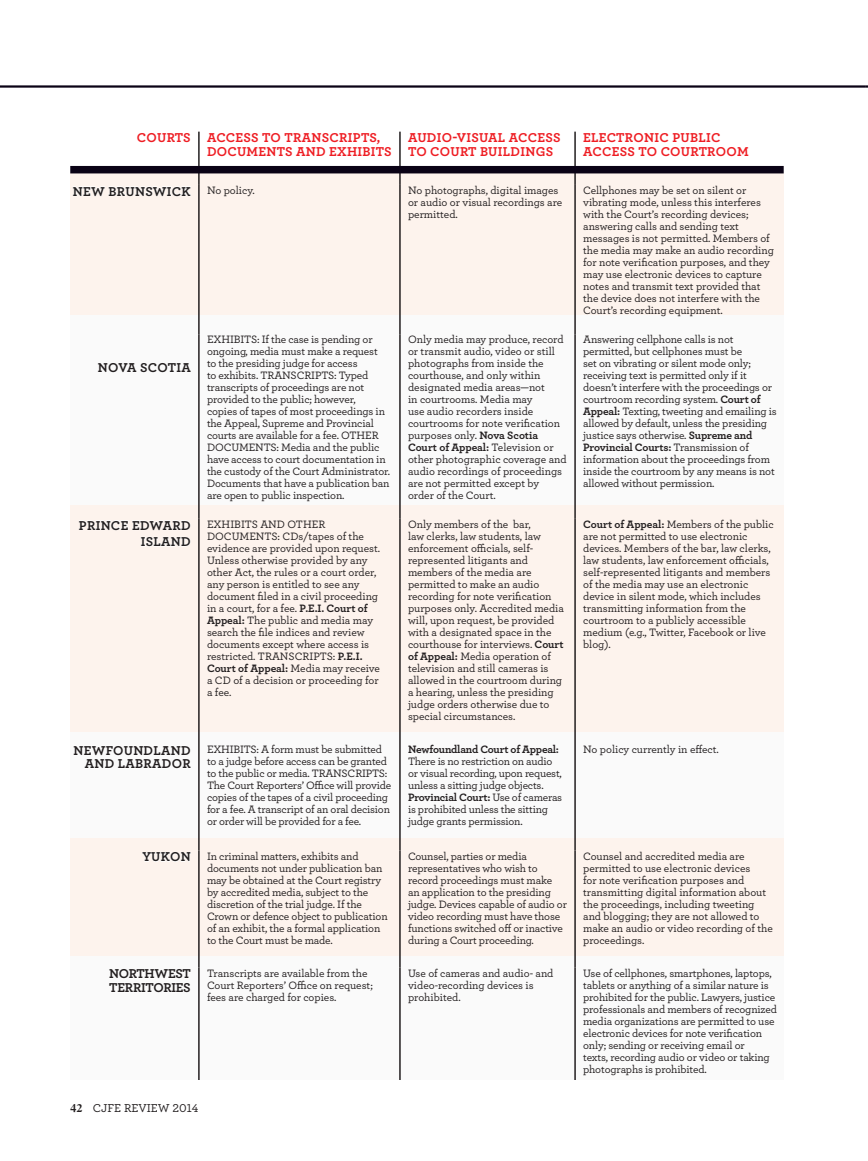
<style>
.page{position:relative;width:868px;height:1161px;background:#fff}
.page>*{position:absolute;margin:0;border:0;box-sizing:border-box;transform-origin:0 0}
.CJFE_Byline_Archer{font:700 13.5px/13.5px "Archer";letter-spacing:.02em;color:#ee1d23}
.CJFE_Byline_Archer-2{font:700 13.5px/16.5px "Archer";letter-spacing:.02em;color:#231f20;text-align:right}
.CJFE_Byline_Archer-3{font:700 13.5px/13.5px "Archer";letter-spacing:-.02em;color:#231f20}
.t1{font:500 12px "Archer";color:#231f20}
.CJFE_Body{font:500 11.25px/12px "Archer";letter-spacing:-.01em;color:#231f20}
.s1{font-weight:700}
.s2{font-family:"Plantin";font-weight:700}
</style>
<div class="page">
<div style="left:70px;top:173px;width:713px;height:142px;background:#fdf3ed"></div>
<div style="left:70px;top:315px;width:713px;height:190px;background:#fafafa"></div>
<div style="left:70px;top:505px;width:713px;height:227px;background:#fdf3ed"></div>
<div style="left:70px;top:732px;width:713px;height:106px;background:#fafafa"></div>
<div style="left:70px;top:838px;width:713px;height:118px;background:#fdf3ed"></div>
<div style="left:70px;top:956px;width:713px;height:124px;background:#fafafa"></div>
<hr style="left:0;top:85px;width:865px;height:3px;background:#0a0215">
<hr style="left:198px;top:132px;width:1px;height:53px;background:#231f20">
<hr style="left:399px;top:132px;width:1px;height:53px;background:#231f20">
<hr style="left:574px;top:132px;width:1px;height:53px;background:#231f20">
<hr style="left:198px;top:185px;width:1px;height:149px;background:#231f20">
<hr style="left:399px;top:185px;width:1px;height:149px;background:#231f20">
<hr style="left:574px;top:185px;width:1px;height:149px;background:#231f20">
<hr style="left:198px;top:334px;width:1px;height:185px;background:#231f20">
<hr style="left:399px;top:334px;width:1px;height:185px;background:#231f20">
<hr style="left:574px;top:334px;width:1px;height:185px;background:#231f20">
<hr style="left:198px;top:519px;width:1px;height:225px;background:#231f20">
<hr style="left:399px;top:519px;width:1px;height:225px;background:#231f20">
<hr style="left:574px;top:519px;width:1px;height:225px;background:#231f20">
<hr style="left:198px;top:744px;width:1px;height:106px;background:#231f20">
<hr style="left:399px;top:744px;width:1px;height:106px;background:#231f20">
<hr style="left:574px;top:744px;width:1px;height:106px;background:#231f20">
<hr style="left:198px;top:850px;width:1px;height:118px;background:#231f20">
<hr style="left:399px;top:850px;width:1px;height:118px;background:#231f20">
<hr style="left:574px;top:850px;width:1px;height:118px;background:#231f20">
<hr style="left:198px;top:968px;width:1px;height:112px;background:#231f20">
<hr style="left:399px;top:968px;width:1px;height:112px;background:#231f20">
<hr style="left:574px;top:968px;width:1px;height:112px;background:#231f20">
<svg style="left:73px;top:186px;width:118px;height:10px"></svg>
<svg style="left:79px;top:520px;width:112px;height:27px"></svg>
<svg style="left:142px;top:852px;width:49px;height:10px"></svg>
<div style="left:70px;top:166px;width:713px;height:7px;background:#0a0215"></div>
<p class="CJFE_Byline_Archer" style="left:137px;top:130px;width:55px">COURTS</p>
<p class="CJFE_Byline_Archer" style="left:207px;top:130px;width:186px">ACCESS TO TRANSCRIPTS,<br>DOCUMENTS AND EXHIBITS</p>
<p class="CJFE_Byline_Archer" style="left:408px;top:130px;width:154px">AUDIO-VISUAL ACCESS<br>TO COURT BUILDINGS</p>
<p class="CJFE_Byline_Archer" style="left:583px;top:130px;width:167px">ELECTRONIC PUBLIC<br>ACCESS TO COURTROOM</p>
<p class="CJFE_Byline_Archer-2" style="left:73px;top:182px;width:119px">NEW BRUNSWICK</p>
<p class="CJFE_Body" style="left:207px;top:184px;width:49px">No policy.</p>
<p class="CJFE_Body" style="left:408px;top:184px;width:156px">No photographs, digital images or audio or visual recordings are permitted.</p>
<p class="CJFE_Body" style="left:583px;top:184px;width:192px">Cellphones may be set on silent or vibrating mode, unless this interferes with the Court’s recording devices; answering calls and sending text messages is not permitted. Members of the media may make an audio recording for note verification purposes, and they may use electronic devices to capture notes and transmit text provided that the device does not interfere with the Court’s recording equipment.</p>
<p class="CJFE_Byline_Archer-2" style="left:98px;top:358px;width:94px">NOVA SCOTIA</p>
<p class="CJFE_Body" style="left:207px;top:333px;width:185px">EXHIBITS: If the case is pending or ongoing, media must make a request<br>to the presiding judge for access<br>to exhibits. TRANSCRIPTS: Typed transcripts of proceedings are not provided to the public; however,<br>copies of tapes of most proceedings in the Appeal, Supreme and Provincial courts are available for a fee. OTHER DOCUMENTS: Media and the public have access to court documentation in the custody of the Court Administrator.<br>Documents that have a publication ban are open to public inspection.</p>
<p class="CJFE_Body" style="left:408px;top:333px;width:160px">Only media may produce, record or transmit audio, video or still photographs from inside the courthouse, and only within designated media areas—not<br>in courtrooms. Media may<br>use audio recorders inside courtrooms for note verification purposes only. <span class="s1">Nova Scotia<br>Court of Appeal:</span> Television or other photographic coverage and audio recordings of proceedings are not permitted except by order of the Court.</p>
<p class="CJFE_Body" style="left:583px;top:333px;width:195px">Answering cellphone calls is not permitted, but cellphones must be<br>set on vibrating or silent mode only; receiving text is permitted only if it doesn’t interfere with the proceedings or courtroom recording system. <span class="s1">Court of Appeal:</span> Texting, tweeting and emailing is allowed by default, unless the presiding justice says otherwise. <span class="s1">Supreme and Provincial Courts:</span> Transmission of information about the proceedings from inside the courtroom by any means is not allowed without permission.</p>
<p class="CJFE_Byline_Archer-2" style="left:79px;top:516px;width:113px">PRINCE EDWARD<br>ISLAND</p>
<p class="CJFE_Body" style="left:207px;top:517px;width:175px">EXHIBITS AND OTHER<br>DOCUMENTS: CDs/tapes of the evidence are provided upon request.<br>Unless otherwise provided by any other Act, the rules or a court order, any person is entitled to see any document filed in a civil proceeding in a court, for a fee. <span class="s1">P.E.I. Court of<br>Appeal:</span> The public and media may search the file indices and review documents except where access is restricted. TRANSCRIPTS: <span class="s1">P.E.I.<br>Court of Appeal:</span> Media may receive a CD of a decision or proceeding for a fee.</p>
<p class="CJFE_Body" style="left:408px;top:518px;width:157px">Only members of the bar,<br>law clerks, law students, law enforcement officials, self&shy;represented litigants and members of the media are permitted to make an audio recording for note verification purposes only. Accredited media will, upon request, be provided with a designated space in the courthouse for interviews. <span class="s1">Court of Appeal:</span> Media operation of television and still cameras is allowed in the courtroom during a hearing, unless the presiding judge orders otherwise due to special circumstances.</p>
<p class="CJFE_Body" style="left:583px;top:518px;width:192px"><span class="s1">Court of Appeal:</span> Members of the public are not permitted to use electronic devices. Members of the bar, law clerks, law students, law enforcement officials, self-represented litigants and members of the media may use an electronic device in silent mode, which includes transmitting information from the courtroom to a publicly accessible medium (e.g., Twitter, Facebook or live blog).</p>
<p class="CJFE_Byline_Archer-2" style="left:73px;top:743px;width:119px;line-height:13.5px">NEWFOUNDLAND<br>AND LABRADOR</p>
<p class="CJFE_Body" style="left:207px;top:743px;width:186px">EXHIBITS: A form must be submitted to a judge before access can be granted to the public or media. TRANSCRIPTS:<br>The Court Reporters’ Office will provide copies of the tapes of a civil proceeding for a fee. A transcript of an oral decision or order will be provided for a fee.</p>
<p class="CJFE_Body" style="left:408px;top:743px;width:156px"><span class="s1">Newfoundland Court of Appeal:<br></span>There is no restriction on audio or visual recording, upon request, unless a sitting judge objects.<br><span class="s1">Provincial Court:</span> Use of cameras is prohibited unless the sitting judge grants permission.</p>
<p class="CJFE_Body" style="left:583px;top:743px;width:137px">No policy currently in effect.</p>
<p class="CJFE_Byline_Archer-2" style="left:142px;top:848px;width:50px">YUKON</p>
<p class="CJFE_Body" style="left:207px;top:849px;width:182px">In criminal matters, exhibits and documents not under publication ban may be obtained at the Court registry by accredited media, subject to the discretion of the trial judge. If the Crown or defence object to publication of an exhibit, the a formal application to the Court must be made.</p>
<p class="CJFE_Body" style="left:408px;top:849px;width:160px">Counsel, parties or media representatives who wish to record proceedings must make<br>an application to the presiding judge. Devices capable of audio or video recording must have those functions switched off or inactive during a Court proceeding.</p>
<p class="CJFE_Body" style="left:583px;top:849px;width:191px">Counsel and accredited media are permitted to use electronic devices<br>for note verification purposes and transmitting digital information about the proceedings, including tweeting and blogging; they are not allowed to make an audio or video recording of the proceedings.</p>
<p class="CJFE_Byline_Archer-3" style="left:109px;top:966px;width:83px">NORTHWEST<br>TERRITORIES</p>
<p class="CJFE_Body" style="left:207px;top:966px;width:167px">Transcripts are available from the<br>Court Reporters’ Office on request; fees are charged for copies.</p>
<p class="CJFE_Body" style="left:408px;top:966px;width:147px">Use of cameras and audio- and video-recording devices is prohibited.</p>
<p class="CJFE_Body" style="left:583px;top:966px;width:195px">Use of cellphones, smartphones, laptops, tablets or anything of a similar nature is prohibited for the public. Lawyers, justice professionals and members of recognized media organizations are permitted to use electronic devices for note verification only; sending or receiving email or<br>texts, recording audio or video or taking photographs is prohibited.</p>
<p class="t1" style="left:70px;top:1099px;width:130px"><span class="s2">42</span> CJFE REVIEW 2014</p>
</div>
